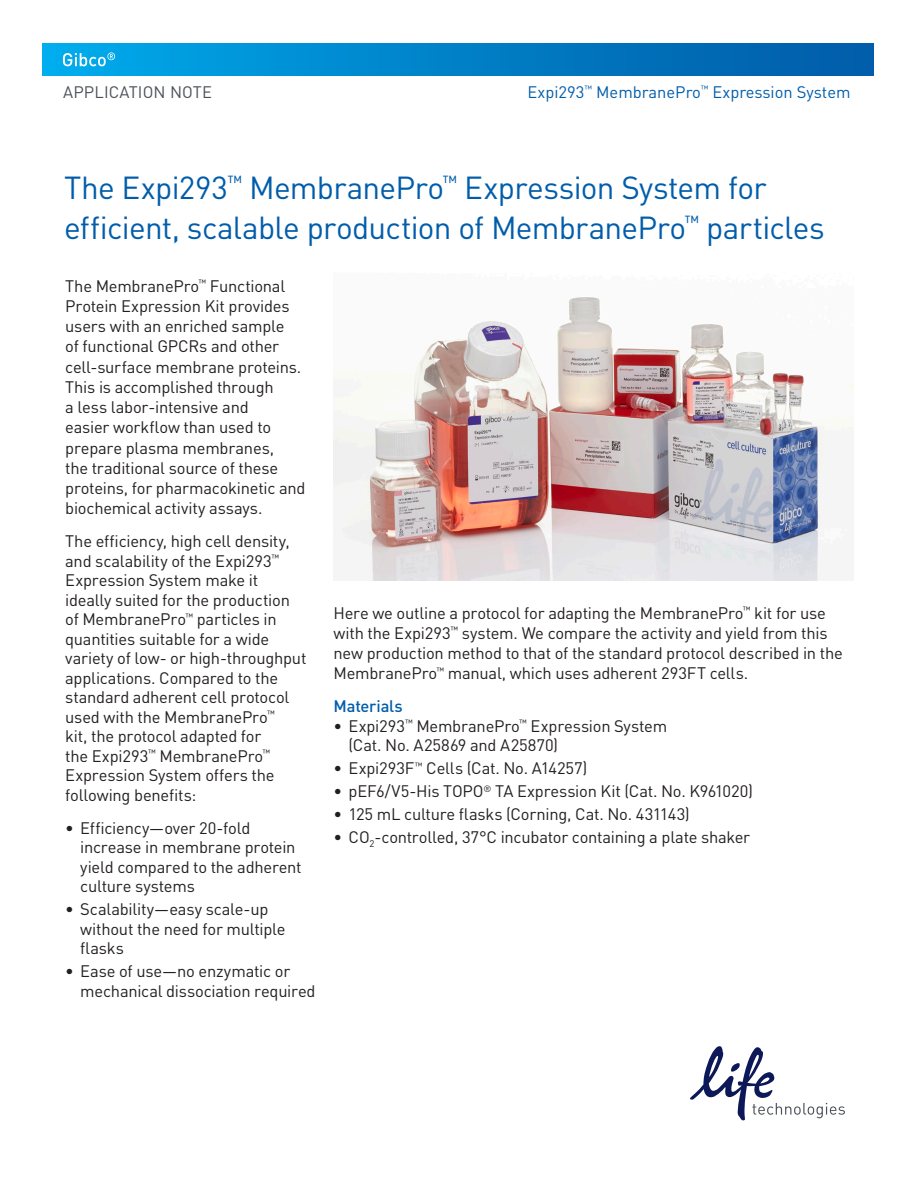
<style>
.page{position:relative;width:918px;height:1188px;background:#fff}
.page>*{position:absolute;margin:0;border:0;box-sizing:border-box;transform-origin:0 0}
.Section_head{font:31.5px/40.5px "DIN Pro";letter-spacing:-.02em;color:#015dab}
.Body_Copy{font:16.5px/19.5px "DIN Pro";letter-spacing:-.015em;color:#231f20}
.Eyebrow_Prod_Name_Br{font:16.5px "DIN Pro";color:#015dab}
.Eyebrow_Prod_Name_Br-2{font:16.5px "DIN Pro";letter-spacing:.01em;color:#4c5159}
.Subhead_B{font:500 16.5px "DIN Pro";letter-spacing:-.015em;color:#015dab}
</style>
<div class="page">
<svg style="left:690px;top:1046px;width:155px;height:75px"></svg>
<img style="left:334px;top:297px;width:491px;height:283px">
<div style="left:42px;top:43px;width:831px;height:33px;background:linear-gradient(to right,#00abeb,#0159a7)"></div>
<svg style="left:63px;top:51px;width:54px;height:15px"></svg>
<p class="Eyebrow_Prod_Name_Br-2" style="left:63px;top:81px;width:150px">APPLICATION NOTE</p>
<p class="Eyebrow_Prod_Name_Br" style="left:528px;top:81px;width:324px">Expi293<sup>™</sup> MembranePro<sup>™</sup> Expression System</p>
<p class="Section_head" style="left:64px;top:166px;width:762px">The Expi293<sup>™</sup> MembranePro<sup>™</sup> Expression System for efficient, scalable production of MembranePro<sup>™</sup> particles</p>
<p class="Body_Copy" style="left:65px;top:275px;width:242px;line-height:20.2px">The MembranePro<sup>™</sup> Functional<br>Protein Expression Kit provides users with an enriched sample<br>of functional GPCRs and other cell-surface membrane proteins.<br>This is accomplished through<br>a less labor-intensive and<br>easier workflow than used to prepare plasma membranes,<br>the traditional source of these proteins, for pharmacokinetic and biochemical activity assays.</p>
<p class="Body_Copy" style="left:65px;top:531px;width:243px">The efficiency, high cell density, and scalability of the Expi293<sup>™<br></sup>Expression System make it ideally suited for the production of MembranePro<sup>™</sup> particles in quantities suitable for a wide variety of low- or high-throughput applications. Compared to the standard adherent cell protocol used with the MembranePro<sup>™<br></sup>kit, the protocol adapted for<br>the Expi293<sup>™</sup> MembranePro<sup>™<br></sup>Expression System offers the following benefits:</p>
<p class="Body_Copy" style="left:80px;top:817px;width:223px;text-indent:-15px">• Efficiency—over 20-fold increase in membrane protein yield compared to the adherent culture systems</p>
<p class="Body_Copy" style="left:80px;top:899px;width:207px;text-indent:-15px">• Scalability—easy scale-up without the need for multiple flasks</p>
<p class="Body_Copy" style="left:80px;top:961px;width:237px;text-indent:-15px">• Ease of use—no enzymatic or mechanical dissociation required</p>
<p class="Body_Copy" style="left:334px;top:602px;width:511px;line-height:20.2px">Here we outline a protocol for adapting the MembranePro<sup>™</sup> kit for use with the Expi293<sup>™</sup> system. We compare the activity and yield from this new production method to that of the standard protocol described in the MembranePro<sup>™</sup> manual, which uses adherent 293FT cells.</p>
<p class="Subhead_B" style="left:334px;top:695px;width:71px">Materials</p>
<p class="Body_Copy" style="left:349px;top:715px;width:320px;text-indent:-15px">• Expi293<sup>™</sup> MembranePro<sup>™</sup> Expression System (Cat. No. A25869 and A25870)</p>
<p class="Body_Copy" style="left:334px;top:758px;width:255px">• Expi293F<sup>™</sup> Cells (Cat. No. A14257)</p>
<p class="Body_Copy" style="left:334px;top:781px;width:421px">• pEF6/V5-His TOPO<sup>®</sup> TA Expression Kit (Cat. No. K961020)</p>
<p class="Body_Copy" style="left:334px;top:804px;width:358px">• 125 mL culture flasks (Corning, Cat. No. 431143)</p>
<p class="Body_Copy" style="left:334px;top:827px;width:418px">• CO<sub>2</sub>-controlled, 37°C incubator containing a plate shaker</p>
</div>
